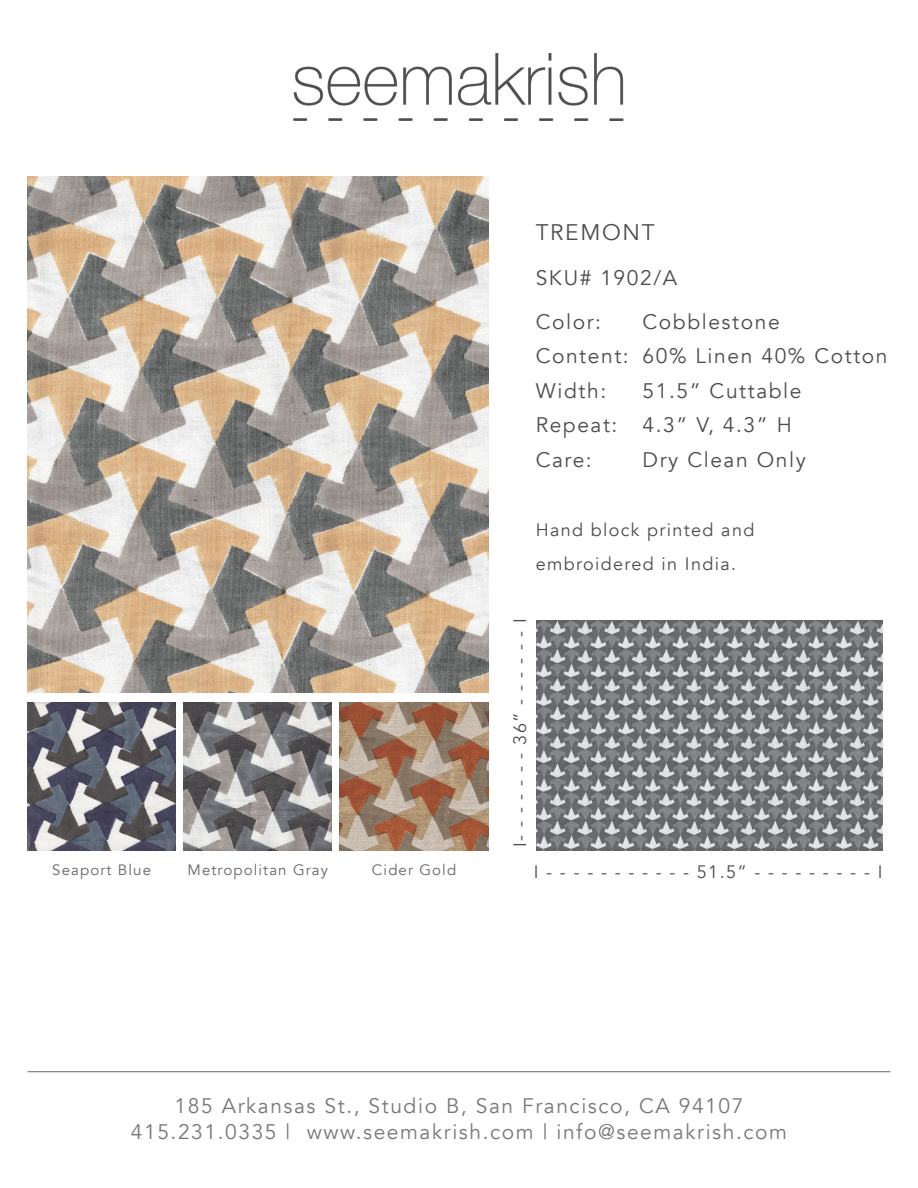
<style>
.page{position:relative;width:918px;height:1188px;background:#fff}
.page>*{position:absolute;margin:0;border:0;box-sizing:border-box;transform-origin:0 0}
.t1{font:22.5px "Avenir";letter-spacing:.075em;color:#4d4d4d}
.t2{font:21px "Avenir";letter-spacing:.075em;color:#4d4d4d}
.t3{font:21px "Avenir";letter-spacing:.075em;color:#76787b}
.t4{font:18px "Avenir";letter-spacing:.075em;color:#4d4d4d}
.t5{font:15px "Avenir";letter-spacing:.075em;color:#666766}
</style>
<div class="page">
<img style="left:293px;top:54px;width:331px;height:67px">
<img style="left:28px;top:702px;width:148px;height:148px">
<img style="left:28px;top:177px;width:460px;height:515px">
<hr style="left:28px;top:1071px;width:862px;height:1px;background:#666766">
<img style="left:184px;top:702px;width:148px;height:148px">
<img style="left:340px;top:702px;width:148px;height:148px">
<img style="left:536px;top:620px;width:346px;height:231px">
<p class="t1" style="left:536px;top:219px;width:120px">TREMONT</p>
<p class="t2" style="left:536px;top:265px;width:143px">SKU# 1902/A</p>
<p class="t2" style="left:536px;top:309px;width:67px">Color:</p>
<p class="t2" style="left:536px;top:344px;width:95px">Content:</p>
<p class="t2" style="left:536px;top:378px;width:72px">Width:</p>
<p class="t2" style="left:536px;top:413px;width:83px">Repeat:</p>
<p class="t2" style="left:536px;top:447px;width:58px">Care:</p>
<p class="t2" style="left:643px;top:309px;width:139px">Cobblestone</p>
<p class="t2" style="left:643px;top:344px;width:247px">60% Linen 40% Cotton</p>
<p class="t2" style="left:643px;top:378px;width:160px">51.5” Cuttable</p>
<p class="t2" style="left:643px;top:413px;width:151px">4.3” V, 4.3” H</p>
<p class="t2" style="left:643px;top:447px;width:165px">Dry Clean Only</p>
<p class="t5" style="left:52px;top:861px;width:100px">Seaport Blue</p>
<p class="t4" style="left:536px;top:519px;width:220px">Hand block printed and</p>
<p class="t4" style="left:536px;top:553px;width:202px">embroidered in India.</p>
<p class="t4" style="left:509px;top:847px;width:230px;rotate:-90deg">I- - - - - - - 36” - - - - - - I</p>
<p class="t5" style="left:188px;top:861px;width:142px">Metropolitan Gray</p>
<p class="t5" style="left:372px;top:861px;width:86px">Cider Gold</p>
<p class="t4" style="left:534px;top:861px;width:350px">I - - - - - - - - - - - 51.5” - - - - - - - - - I</p>
<p class="t3" style="left:175px;top:1094px;width:570px">185 Arkansas St., Studio B, San Francisco, CA 94107</p>
<p class="t3" style="left:131px;top:1119px;width:658px">415.231.0335 | www.seemakrish.com | info@seemakrish.com</p>
</div>
